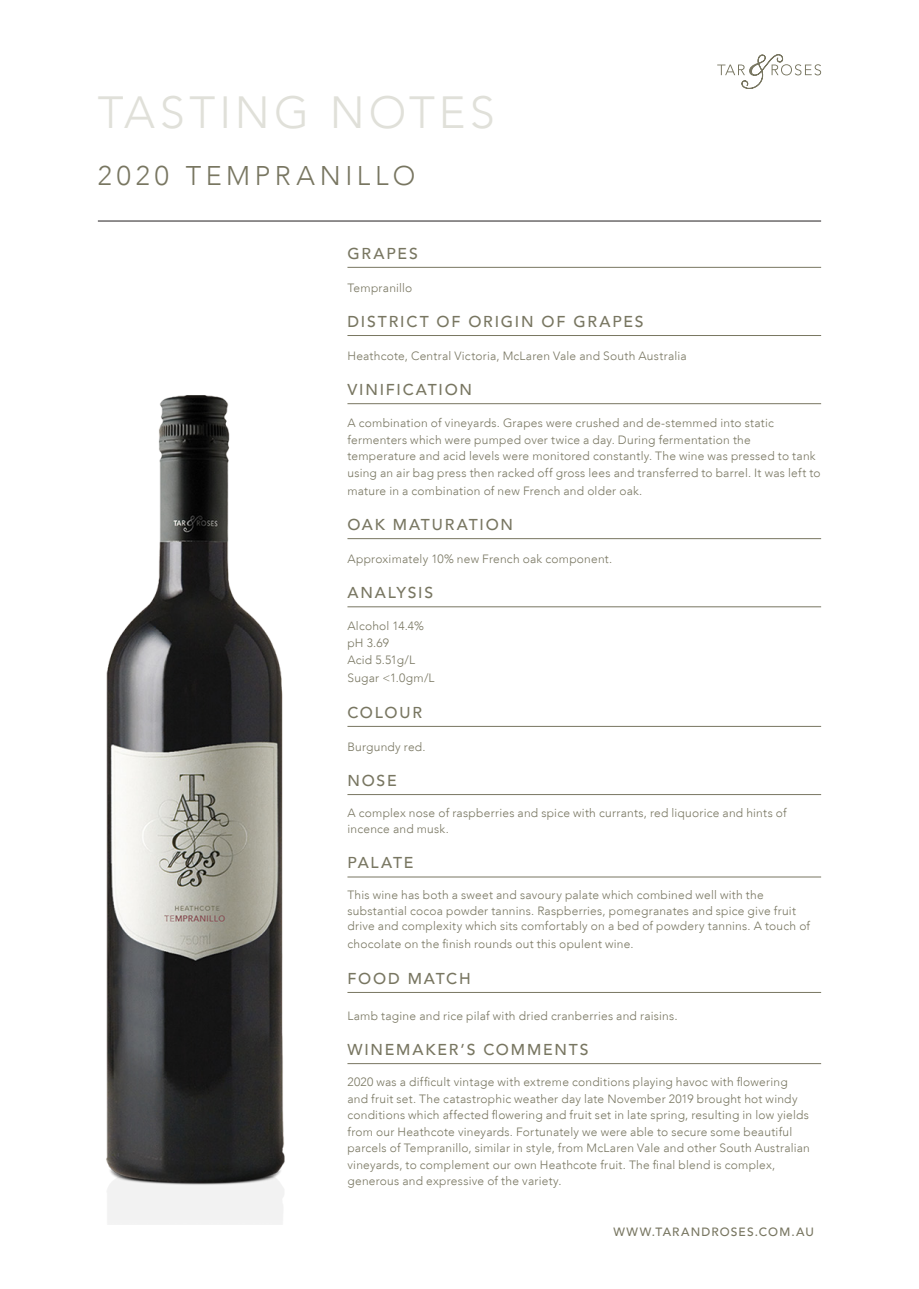
<style>
.page{position:relative;width:919px;height:1289px;background:#fff}
.page>*{position:absolute;margin:0;border:0;box-sizing:border-box;transform-origin:0 0}
.HEADING_-_SAN_SERIF{font:300 45px "Avenir LT";letter-spacing:.09em;color:#e0e0d9}
.HEADING_-_SANS_SERIF{font:300 27px "Avenir LT";letter-spacing:.175em;color:#787661}
._3_COLUMN_SUB_HEADIN{font:500 15.75px "Avenir LT";letter-spacing:.115em;color:#787661}
._3_COLUMN_BODY_COPY{font:300 12px/16.5px "Avenir LT";letter-spacing:.02em;color:#787661}
.BODY_COPY{font:300 12px "Avenir LT";letter-spacing:.02em;color:#787661}
._3_COLUMN_BODY_COPY-2{font:500 12px "Avenir LT";letter-spacing:.095em;color:#787661}
.s1{font-size:12.75px}
</style>
<div class="page">
<hr style="left:347px;top:267px;width:474px;height:1px;background:#787661">
<hr style="left:347px;top:335px;width:474px;height:1px;background:#787661">
<hr style="left:347px;top:403px;width:474px;height:1px;background:#787661">
<hr style="left:347px;top:538px;width:474px;height:1px;background:#787661">
<hr style="left:347px;top:606px;width:474px;height:1px;background:#787661">
<hr style="left:347px;top:726px;width:474px;height:1px;background:#787661">
<hr style="left:347px;top:794px;width:474px;height:1px;background:#787661">
<hr style="left:347px;top:876px;width:474px;height:1px;background:#787661">
<hr style="left:347px;top:992px;width:474px;height:1px;background:#787661">
<hr style="left:347px;top:1063px;width:474px;height:1px;background:#787661">
<hr style="left:98px;top:221px;width:723px;height:1px;background:#231f20">
<svg style="left:717px;top:54px;width:104px;height:35px"></svg>
<img style="left:106px;top:395px;width:179px;height:829px">
<p class="HEADING_-_SAN_SERIF" style="left:98px;top:86px;width:398px">TASTING NOTES</p>
<p class="HEADING_-_SANS_SERIF" style="left:98px;top:160px;width:319px">2020 TEMPRANILLO</p>
<p class="_3_COLUMN_SUB_HEADIN" style="left:347px;top:244px;width:72px">GRAPES</p>
<p class="_3_COLUMN_BODY_COPY" style="left:347px;top:279px;width:66px">Tempranillo</p>
<p class="_3_COLUMN_SUB_HEADIN" style="left:347px;top:312px;width:298px">DISTRICT OF ORIGIN OF GRAPES</p>
<p class="_3_COLUMN_BODY_COPY" style="left:347px;top:347px;width:340px">Heathcote, Central Victoria, McLaren Vale and South Australia</p>
<p class="_3_COLUMN_SUB_HEADIN" style="left:347px;top:380px;width:126px">VINIFICATION</p>
<p class="_3_COLUMN_BODY_COPY" style="left:347px;top:415px;width:474px">A combination of vineyards. Grapes were crushed and de-stemmed into static fermenters which were pumped over twice a day. During fermentation the temperature and acid levels were monitored constantly. The wine was pressed to tank using an air bag press then racked off gross lees and transferred to barrel. It was left to</p>
<p class="_3_COLUMN_BODY_COPY" style="left:347px;top:482px;width:296px">mature in a combination of new French and older oak.</p>
<p class="_3_COLUMN_SUB_HEADIN" style="left:347px;top:515px;width:167px">OAK MATURATION</p>
<p class="_3_COLUMN_BODY_COPY" style="left:347px;top:550px;width:266px">Approximately 10% new French oak component.</p>
<p class="_3_COLUMN_SUB_HEADIN" style="left:347px;top:583px;width:87px">ANALYSIS</p>
<p class="_3_COLUMN_BODY_COPY" style="left:347px;top:618px;width:78px">Alcohol 14.4%</p>
<p class="_3_COLUMN_BODY_COPY" style="left:347px;top:634px;width:43px">pH 3.69</p>
<p class="_3_COLUMN_BODY_COPY" style="left:347px;top:651px;width:69px">Acid 5.51g/L</p>
<p class="_3_COLUMN_BODY_COPY" style="left:347px;top:670px;width:89px">Sugar &lt;1.0gm/L</p>
<p class="_3_COLUMN_SUB_HEADIN" style="left:347px;top:703px;width:76px">COLOUR</p>
<p class="_3_COLUMN_BODY_COPY" style="left:347px;top:738px;width:80px">Burgundy red.</p>
<p class="_3_COLUMN_SUB_HEADIN" style="left:347px;top:771px;width:51px">NOSE</p>
<p class="_3_COLUMN_BODY_COPY" style="left:347px;top:804px;width:441px">A complex nose of raspberries and spice with currants, red liquorice and hints of incence and musk.</p>
<p class="_3_COLUMN_SUB_HEADIN" style="left:347px;top:853px;width:68px">PALATE</p>
<p class="_3_COLUMN_BODY_COPY" style="left:347px;top:887px;width:464px;line-height:15.8px">This wine has both a sweet and savoury palate which combined well with the substantial cocoa powder tannins. Raspberries, pomegranates and spice give fruit drive and complexity which sits comfortably on a bed of powdery tannins. A touch of</p>
<p class="_3_COLUMN_BODY_COPY" style="left:347px;top:936px;width:287px">chocolate on the finish rounds out this opulent wine.</p>
<p class="_3_COLUMN_SUB_HEADIN" style="left:347px;top:969px;width:125px">FOOD MATCH</p>
<p class="BODY_COPY" style="left:347px;top:1008px;width:332px">Lamb tagine and rice pilaf with dried cranberries and raisins<span class="s1">.</span></p>
<p class="_3_COLUMN_SUB_HEADIN" style="left:347px;top:1040px;width:242px">WINEMAKER’S COMMENTS</p>
<p class="_3_COLUMN_BODY_COPY" style="left:347px;top:1073px;width:464px">2020 was a difficult vintage with extreme conditions playing havoc with flowering and fruit set. The catastrophic weather day late November 2019 brought hot windy conditions which affected flowering and fruit set in late spring, resulting in low yields from our Heathcote vineyards. Fortunately we were able to secure some beautiful parcels of Tempranillo, similar in style, from McLaren Vale and other South Australian vineyards, to complement our own Heathcote fruit. The final blend is complex, generous and expressive of the variety.</p>
<p class="_3_COLUMN_BODY_COPY-2" style="left:613px;top:1225px;width:202px">WWW.TARANDROSES.COM.AU</p>
</div>
